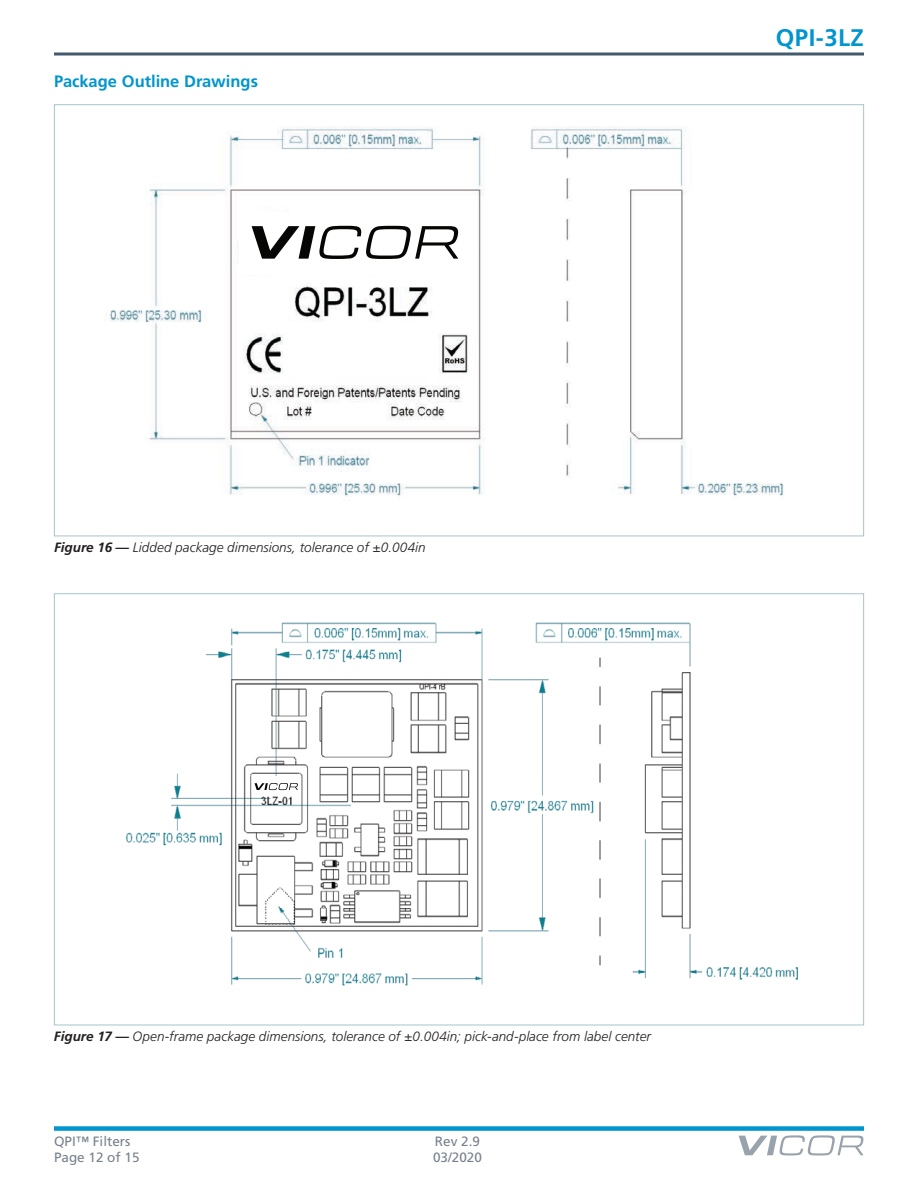
<style>
.page{position:relative;width:918px;height:1188px;background:#fff}
.page>*{position:absolute;margin:0;border:0;box-sizing:border-box;transform-origin:0 0}
.t1{font:700 24px "Frutiger LT Pro";letter-spacing:.02em;color:#0095ce}
.t2{font:700 16.5px "Frutiger LT Pro";color:#0095ce}
.t3{font:italic 300 13.5px "Frutiger LT Pro";letter-spacing:.005em;color:#231f20}
.t4{font:13.5px "Frutiger LT Pro";color:#78828d}
.s1{font-weight:700}
</style>
<div class="page">
<div style="left:54px;top:1126px;width:810px;height:5px;background:#0095ce"></div>
<svg style="left:739px;top:1135px;width:125px;height:20px"></svg>
<svg style="left:54px;top:52px;width:810px;height:4px;background:#718391"></svg>
<img style="left:106px;top:126px;width:678px;height:370px">
<div style="left:239px;top:212px;width:234px;height:63px;background:#fff"></div>
<svg style="left:252px;top:226px;width:206px;height:33px"></svg>
<img style="left:125px;top:622px;width:673px;height:364px">
<div style="left:252px;top:776px;width:49px;height:17px;background:#fff"></div>
<svg style="left:255px;top:783px;width:43px;height:7px"></svg>
<p class="t2" style="left:54px;top:71px;width:206px">Package Outline Drawings</p>
<p class="t3" style="left:54px;top:540px;width:373px"><span class="s1">Figure 16 —</span> Lidded package dimensions, tolerance of ±0.004in</p>
<h1 class="t1" style="left:776px;top:23px;width:90px">QPI-3LZ</h1>
<p class="t3" style="left:54px;top:1029px;width:599px"><span class="s1">Figure 17 —</span> Open-frame package dimensions, tolerance of ±0.004in; pick-and-place from label center</p>
<p class="t4" style="left:54px;top:1133px;width:78px">QPI™ Filters</p>
<p class="t4" style="left:435px;top:1133px;width:47px">Rev 2.9</p>
<p class="t4" style="left:54px;top:1149px;width:87px">Page 12 of 15</p>
<p class="t4" style="left:433px;top:1149px;width:50px">03/2020</p>
</div>
